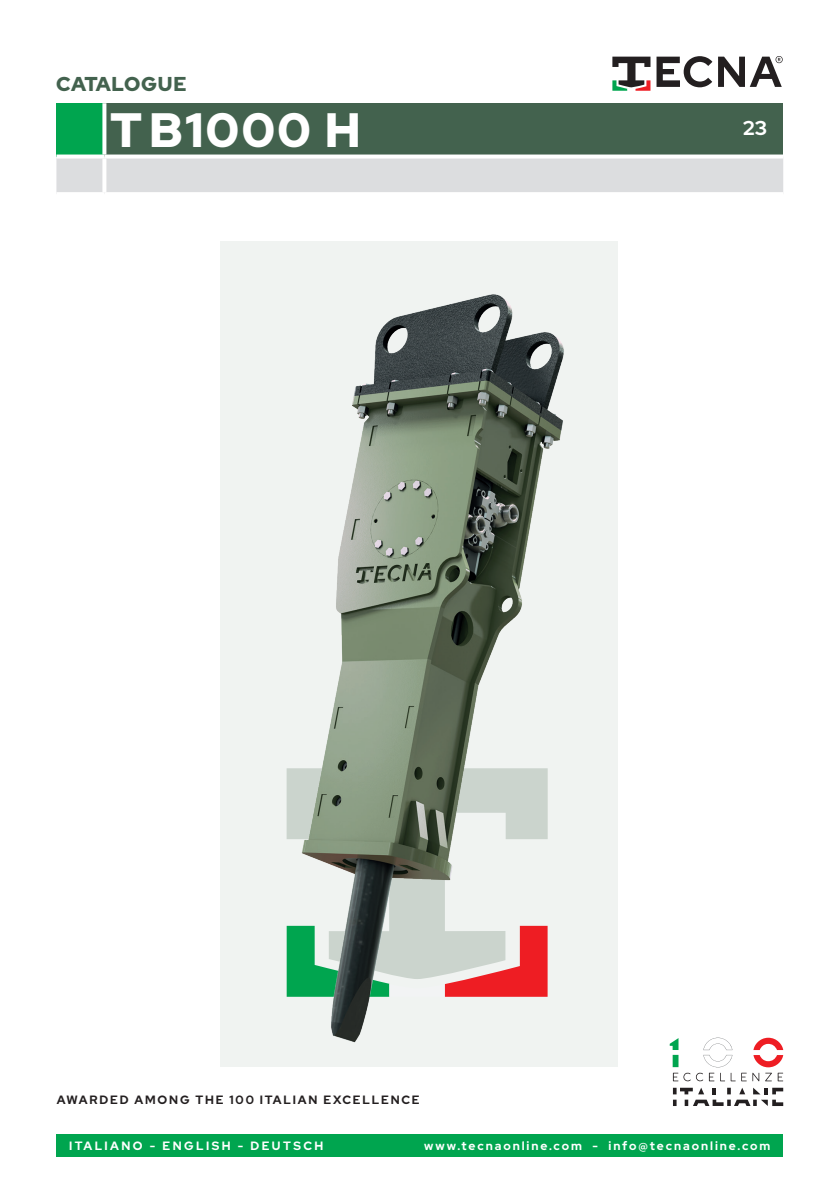
<style>
.page{position:relative;width:840px;height:1191px;background:#fff}
.page>*{position:absolute;margin:0;border:0;box-sizing:border-box;transform-origin:0 0}
.t1{font:900 48px "Red Hat Display";letter-spacing:.05em;color:#fff}
.t2{font:900 20px "Red Hat Display";letter-spacing:.04em;color:#43624e}
.t3{font:700 20px "Red Hat Display";color:#fff}
.t4{font:700 12px "Red Hat Display";letter-spacing:.16em;color:#fff}
.t5{font:700 12px "Red Hat Display";letter-spacing:.15em;color:#231f20}
.t6{font:700 12px "Red Hat Display";letter-spacing:.2em;color:#fff}
</style>
<div class="page">
<div style="left:57px;top:1134px;width:725px;height:23px;background:#00a54f"></div>
<div style="left:56px;top:103px;width:48px;height:53px;background:#00a54f"></div>
<div style="left:104px;top:103px;width:678px;height:53px;background:#43624e"></div>
<div style="left:56px;top:158px;width:726px;height:34px;background:#dcdddf"></div>
<svg style="left:102px;top:158px;width:4px;height:34px"></svg>
<svg style="left:102px;top:103px;width:4px;height:51px"></svg>
<svg style="left:56px;top:154px;width:48px;height:3px"></svg>
<svg style="left:104px;top:154px;width:678px;height:3px;fill:#fff"></svg>
<div style="left:221px;top:241px;width:396px;height:825px;background:#f0f3f1"></div>
<svg style="left:656px;top:56px;width:126px;height:31px"></svg>
<svg style="left:612px;top:57px;width:38px;height:34px"></svg>
<img style="left:286px;top:294px;width:278px;height:749px">
<svg style="left:672px;top:1087px;width:110px;height:19px"></svg>
<svg style="left:669px;top:1037px;width:77px;height:44px"></svg>
<svg style="left:752px;top:1037px;width:30px;height:44px"></svg>
<h2 class="t2" style="left:56px;top:71px;width:132px">CATALOGUE</h2>
<h1 class="t1" style="left:110px;top:98px;width:252px">TB1000 H</h1>
<h2 class="t3" style="left:742px;top:115px;width:25px">23</h2>
<p class="t5" style="left:57px;top:1092px;width:364px">AWARDED AMONG THE 100 ITALIAN EXCELLENCE</p>
<p class="t6" style="left:69px;top:1138px;width:255px">ITALIANO - ENGLISH - DEUTSCH</p>
<p class="t4" style="left:424px;top:1138px;width:347px">www.tecnaonline.com - info@tecnaonline.com</p>
</div>
